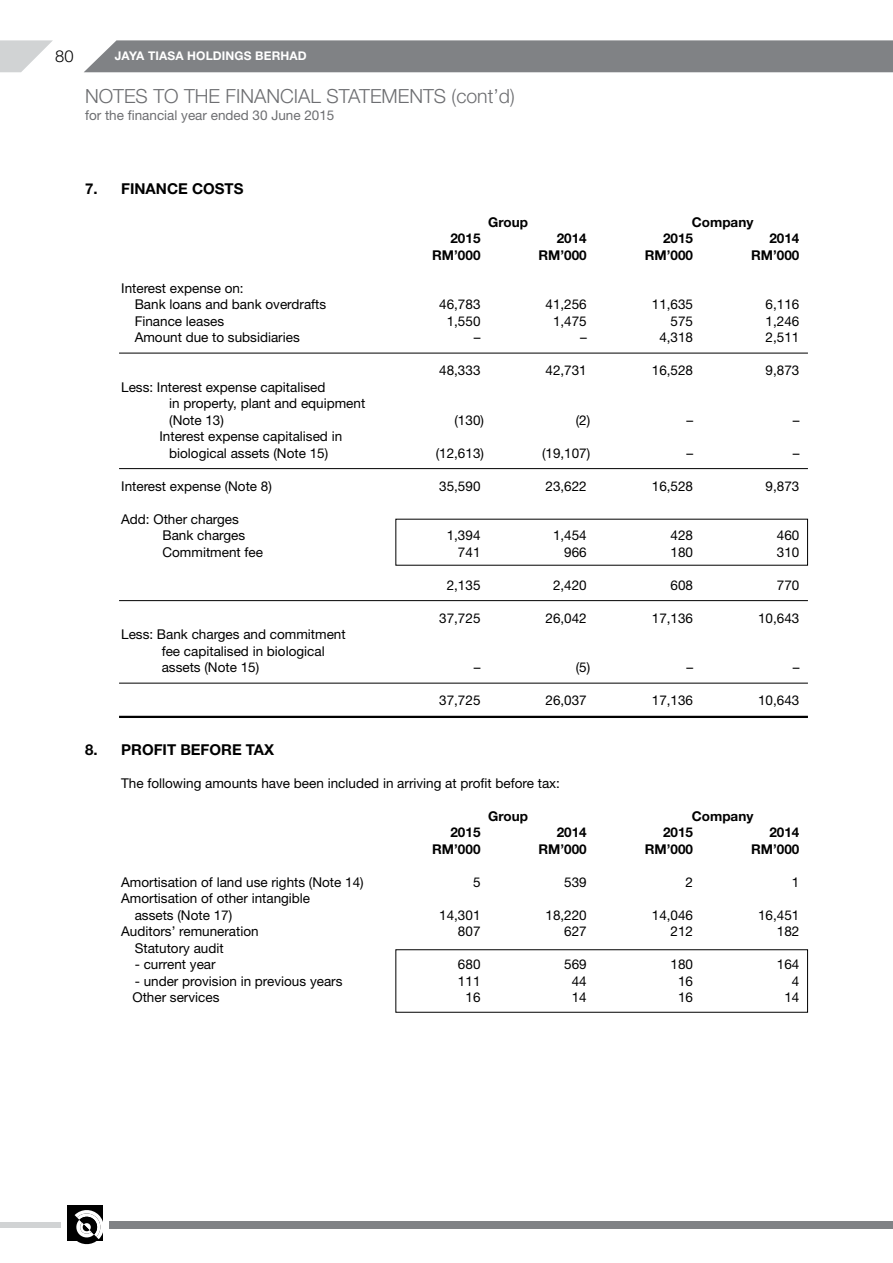
<style>
.page{position:relative;width:893px;height:1263px;background:#fff}
.page>*{position:absolute;margin:0;border:0;box-sizing:border-box;transform-origin:0 0}
.t1{font:300 19.5px "Helvetica Neue LT Std";color:#6d6e71}
.t2{font:300 16.5px "Helvetica Neue LT Std";color:#000}
.t3{font:700 15px "Helvetica Neue LT Std";color:#000}
.t4{font:13.5px/16.5px "Helvetica Neue LT Std";color:#000}
.t5{font:700 13.5px "Helvetica Neue LT Std";color:#000}
.t6{font:13.5px "Helvetica Neue LT Std";color:#6d6e71}
.t7{font:700 12px "Helvetica Neue LT Std";letter-spacing:.01em;color:#fff}
</style>
<div class="page">
<svg style="left:0;top:40px;width:53px;height:32px"></svg>
<div style="left:84px;top:40px;width:809px;height:32px;background:#808285"></div>
<div style="left:0;top:1222px;width:61px;height:6px;background:#d1d3d4"></div>
<div style="left:110px;top:1222px;width:783px;height:7px;background:#808285"></div>
<div style="left:67px;top:1205px;width:36px;height:36px;background:#000"></div>
<svg style="left:74px;top:1210px;width:29px;height:34px"></svg>
<hr style="left:119px;top:353px;width:689px;height:1px;background:#000">
<hr style="left:119px;top:468px;width:689px;height:1px;background:#000">
<hr style="left:119px;top:600px;width:689px;height:1px;background:#000">
<hr style="left:119px;top:683px;width:689px;height:1px;background:#000">
<hr style="left:119px;top:716px;width:689px;height:2px;background:#000">
<p class="t2" style="left:55px;top:46px;width:20px">80</p>
<p class="t7" style="left:115px;top:48px;width:193px">JAYA TIASA HOLDINGS BERHAD</p>
<h1 class="t1" style="left:85px;top:84px;width:431px">NOTES TO THE FINAN CIAL STATEMENTS (CONT’D)</h1>
<p class="t6" style="left:85px;top:107px;width:251px">for the financial year ended 30 June 2015</p>
<p class="t3" style="left:85px;top:179px;width:141px">7. FINANCE COSTS</p>
<p class="t4" style="left:135px;top:279px;width:193px;text-indent:-14px">Interest expense on:<br>Bank loans and bank overdrafts</p>
<p class="t5" style="left:488px;top:213px;width:128px">GROUP C</p>
<p class="t5" style="left:702px;top:213px;width:53px">OMPANY</p>
<p class="t5" style="left:450px;top:230px;width:32px">2015</p>
<p class="t5" style="left:557px;top:230px;width:32px">2014</p>
<p class="t5" style="left:663px;top:230px;width:32px">2015</p>
<p class="t5" style="left:769px;top:230px;width:32px">2014</p>
<p class="t5" style="left:442px;top:246px;width:74px">M’000 R</p>
<p class="t5" style="left:548px;top:246px;width:74px">M’000 R</p>
<p class="t5" style="left:655px;top:246px;width:74px">M’000 R</p>
<p class="t5" style="left:761px;top:246px;width:40px">M’000</p>
<p class="t4" style="left:439px;top:296px;width:43px">46,783</p>
<p class="t4" style="left:545px;top:296px;width:43px">41,256</p>
<p class="t4" style="left:652px;top:296px;width:43px">11,635</p>
<p class="t4" style="left:766px;top:296px;width:35px">6,116</p>
<p class="t4" style="left:135px;top:312px;width:91px">Finance leases</p>
<p class="t4" style="left:447px;top:312px;width:35px">1,550</p>
<p class="t4" style="left:553px;top:312px;width:35px">1,475</p>
<p class="t4" style="left:671px;top:312px;width:24px">575</p>
<p class="t4" style="left:766px;top:312px;width:35px">1,246</p>
<p class="t4" style="left:135px;top:329px;width:167px">Amount due to subsidiaries</p>
<p class="t4" style="left:474px;top:329px;width:8px">–</p>
<p class="t4" style="left:580px;top:329px;width:8px">–</p>
<p class="t4" style="left:659px;top:329px;width:35px">4,318</p>
<p class="t4" style="left:766px;top:329px;width:35px">2,511</p>
<p class="t4" style="left:439px;top:362px;width:43px">48,333</p>
<p class="t4" style="left:545px;top:362px;width:43px">42,731</p>
<p class="t4" style="left:652px;top:362px;width:43px">16,528</p>
<p class="t4" style="left:766px;top:362px;width:35px">9,873</p>
<p class="t4" style="left:169px;top:378px;width:198px;text-indent:-48px">Less: Interest expense capitalised<br>in property, plant and equipment (Note 13)</p>
<p class="t4" style="left:454px;top:411px;width:31px">(130)</p>
<p class="t4" style="left:576px;top:411px;width:16px">(2)</p>
<p class="t4" style="left:686px;top:411px;width:8px">–</p>
<p class="t4" style="left:793px;top:411px;width:8px">–</p>
<p class="t4" style="left:159px;top:428px;width:184px;text-align:center">Interest expense capitalised in biological assets (Note 15)</p>
<p class="t4" style="left:436px;top:444px;width:50px">(12,613)</p>
<p class="t4" style="left:542px;top:444px;width:50px">(19,107)</p>
<p class="t4" style="left:686px;top:444px;width:8px">–</p>
<p class="t4" style="left:793px;top:444px;width:8px">–</p>
<p class="t4" style="left:121px;top:477px;width:152px">Interest expense (Note 8)</p>
<p class="t4" style="left:439px;top:477px;width:43px">35,590</p>
<p class="t4" style="left:545px;top:477px;width:43px">23,622</p>
<p class="t4" style="left:652px;top:477px;width:43px">16,528</p>
<p class="t4" style="left:766px;top:477px;width:35px">9,873</p>
<p class="t4" style="left:162px;top:510px;width:84px;text-indent:-41px">Add: Other charges<br>Bank charges</p>
<p class="t4" style="left:447px;top:527px;width:35px">1,394</p>
<p class="t4" style="left:553px;top:527px;width:35px">1,454</p>
<p class="t4" style="left:671px;top:527px;width:24px">428</p>
<p class="t4" style="left:777px;top:527px;width:24px">460</p>
<p class="t4" style="left:162px;top:543px;width:102px">Commitment fee</p>
<p class="t4" style="left:458px;top:543px;width:24px">741</p>
<p class="t4" style="left:564px;top:543px;width:24px">966</p>
<p class="t4" style="left:671px;top:543px;width:24px">180</p>
<p class="t4" style="left:777px;top:543px;width:24px">310</p>
<p class="t4" style="left:447px;top:576px;width:35px">2,135</p>
<p class="t4" style="left:553px;top:576px;width:35px">2,420</p>
<p class="t4" style="left:671px;top:576px;width:24px">608</p>
<p class="t4" style="left:777px;top:576px;width:24px">770</p>
<p class="t4" style="left:439px;top:609px;width:43px">37,725</p>
<p class="t4" style="left:545px;top:609px;width:43px">26,042</p>
<p class="t4" style="left:652px;top:609px;width:43px">17,136</p>
<p class="t4" style="left:758px;top:609px;width:43px">10,643</p>
<p class="t4" style="left:162px;top:626px;width:185px;text-indent:-40px">Less: Bank charges and commitment fee capitalised in biological assets (Note 15)</p>
<p class="t4" style="left:474px;top:659px;width:8px">–</p>
<p class="t4" style="left:576px;top:659px;width:16px">(5)</p>
<p class="t4" style="left:686px;top:659px;width:8px">–</p>
<p class="t4" style="left:793px;top:659px;width:8px">–</p>
<p class="t4" style="left:439px;top:692px;width:43px">37,725</p>
<p class="t4" style="left:545px;top:692px;width:43px">26,037</p>
<p class="t4" style="left:652px;top:692px;width:43px">17,136</p>
<p class="t4" style="left:758px;top:692px;width:43px">10,643</p>
<p class="t3" style="left:85px;top:740px;width:77px">8. PROFIT</p>
<p class="t3" style="left:180px;top:740px;width:95px">BEFORE TAX</p>
<p class="t4" style="left:121px;top:774px;width:440px">The following amounts have been included in arriving at profit before tax:</p>
<p class="t5" style="left:488px;top:807px;width:128px">GROUP C</p>
<p class="t5" style="left:702px;top:807px;width:53px">OMPANY</p>
<p class="t5" style="left:450px;top:824px;width:32px">2015</p>
<p class="t5" style="left:557px;top:824px;width:32px">2014</p>
<p class="t5" style="left:663px;top:824px;width:32px">2015</p>
<p class="t5" style="left:769px;top:824px;width:32px">2014</p>
<p class="t5" style="left:442px;top:840px;width:74px">M’000 R</p>
<p class="t5" style="left:548px;top:840px;width:74px">M’000 R</p>
<p class="t5" style="left:655px;top:840px;width:74px">M’000 R</p>
<p class="t5" style="left:761px;top:840px;width:40px">M’000</p>
<p class="t4" style="left:121px;top:873px;width:244px">Amortisation of land use rights (Note 14)</p>
<p class="t4" style="left:473px;top:873px;width:9px">5</p>
<p class="t4" style="left:564px;top:873px;width:24px">539</p>
<p class="t4" style="left:686px;top:873px;width:9px">2</p>
<p class="t4" style="left:792px;top:873px;width:9px">1</p>
<p class="t4" style="left:135px;top:890px;width:177px;text-indent:-14px">Amortisation of other intangible assets (Note 17)</p>
<p class="t4" style="left:439px;top:906px;width:43px">14,301</p>
<p class="t4" style="left:545px;top:906px;width:43px">18,220</p>
<p class="t4" style="left:652px;top:906px;width:43px">14,046</p>
<p class="t4" style="left:758px;top:906px;width:43px">16,451</p>
<p class="t4" style="left:121px;top:923px;width:139px">Auditors’ remuneration</p>
<p class="t4" style="left:458px;top:923px;width:24px">807</p>
<p class="t4" style="left:564px;top:923px;width:24px">627</p>
<p class="t4" style="left:671px;top:923px;width:24px">212</p>
<p class="t4" style="left:777px;top:923px;width:24px">182</p>
<p class="t4" style="left:135px;top:939px;width:91px">Statutory audit</p>
<p class="t4" style="left:135px;top:956px;width:83px">- current year</p>
<p class="t4" style="left:458px;top:956px;width:24px">680</p>
<p class="t4" style="left:564px;top:956px;width:24px">569</p>
<p class="t4" style="left:671px;top:956px;width:24px">180</p>
<p class="t4" style="left:777px;top:956px;width:24px">164</p>
<p class="t4" style="left:135px;top:972px;width:209px">- under provision in previous years</p>
<p class="t4" style="left:458px;top:972px;width:24px">111</p>
<p class="t4" style="left:572px;top:972px;width:17px">44</p>
<p class="t4" style="left:678px;top:972px;width:17px">16</p>
<p class="t4" style="left:792px;top:972px;width:9px">4</p>
<p class="t4" style="left:132px;top:989px;width:89px">Other services</p>
<p class="t4" style="left:465px;top:989px;width:17px">16</p>
<p class="t4" style="left:572px;top:989px;width:17px">14</p>
<p class="t4" style="left:678px;top:989px;width:17px">16</p>
<p class="t4" style="left:784px;top:989px;width:17px">14</p>
</div>
